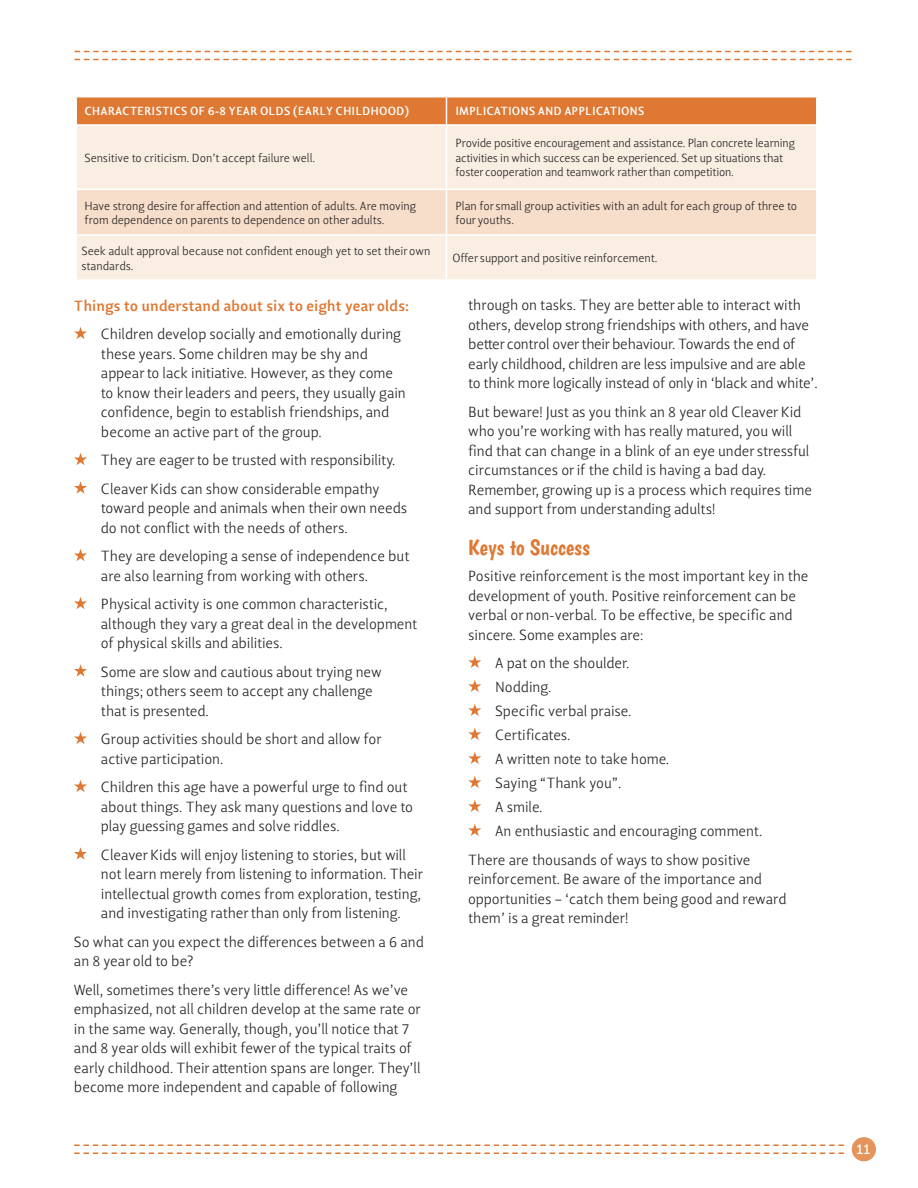
<style>
.page{position:relative;width:918px;height:1188px;background:#fff}
.page>*{position:absolute;margin:0;border:0;box-sizing:border-box;transform-origin:0 0}
.t1{font:22.5px "Boogaloo";color:#de7832}
.t2{font:300 15px/19.5px "Lisboa LF";color:#231f20}
.t3{font:700 15px "Lisboa LF";color:#de7832}
.t4{font:13.5px "Museo 500";color:#fff}
.t5{font:300 12px/14.4px "Lisboa LF";letter-spacing:-.01em;color:#231f20}
.t6{font:700 12px "Lisboa LF";color:#fff}
</style>
<div class="page">
<svg style="left:75px;top:1152px;width:769px;height:2px"></svg>
<svg style="left:75px;top:1145px;width:769px;height:1px"></svg>
<div style="left:852px;top:1137px;width:24px;height:24px;background:#e5955c;border-radius:50%"></div>
<svg style="left:74px;top:327px;width:13px;height:12px"></svg>
<svg style="left:74px;top:453px;width:13px;height:12px"></svg>
<svg style="left:74px;top:481px;width:13px;height:13px"></svg>
<svg style="left:74px;top:549px;width:13px;height:12px"></svg>
<svg style="left:74px;top:597px;width:13px;height:12px"></svg>
<svg style="left:74px;top:664px;width:13px;height:13px"></svg>
<svg style="left:74px;top:732px;width:13px;height:12px"></svg>
<svg style="left:74px;top:780px;width:13px;height:12px"></svg>
<svg style="left:74px;top:847px;width:13px;height:13px"></svg>
<div style="left:77px;top:126px;width:739px;height:153px;background:#faeee3"></div>
<div style="left:77px;top:190px;width:739px;height:44px;background:#f7deca"></div>
<hr style="left:77px;top:189px;width:369px;height:1px;background:#fff">
<hr style="left:446px;top:189px;width:370px;height:1px;background:#fff">
<hr style="left:77px;top:234px;width:369px;height:2px;background:#fff">
<hr style="left:446px;top:234px;width:370px;height:2px;background:#fff">
<div style="left:77px;top:98px;width:739px;height:27px;background:#de7832"></div>
<hr style="left:446px;top:126px;width:1px;height:63px;background:#fff">
<hr style="left:446px;top:190px;width:1px;height:44px;background:#fff">
<hr style="left:446px;top:236px;width:1px;height:43px;background:#fff">
<svg style="left:77px;top:97px;width:369px;height:1px"></svg>
<svg style="left:446px;top:96px;width:370px;height:2px"></svg>
<svg style="left:468px;top:656px;width:13px;height:12px"></svg>
<svg style="left:468px;top:680px;width:13px;height:12px"></svg>
<svg style="left:468px;top:704px;width:13px;height:12px"></svg>
<svg style="left:468px;top:728px;width:13px;height:12px"></svg>
<svg style="left:468px;top:752px;width:13px;height:12px"></svg>
<svg style="left:468px;top:776px;width:13px;height:12px"></svg>
<svg style="left:468px;top:800px;width:13px;height:12px"></svg>
<svg style="left:468px;top:824px;width:13px;height:12px"></svg>
<svg style="left:75px;top:59px;width:776px;height:1px"></svg>
<svg style="left:75px;top:51px;width:776px;height:1px"></svg>
<p class="t6" style="left:84px;top:104px;width:326px">CHARACTERISTICS OF 6-8 YEAR OLDS (EARLY CHILDHOOD)</p>
<p class="t6" style="left:455px;top:104px;width:191px">IMPLICATIONS AND APPLICATIONS</p>
<p class="t5" style="left:84px;top:150px;width:232px">Sensitive to criticism. Don’t accept failure well.</p>
<p class="t5" style="left:455px;top:136px;width:341px">Provide positive encouragement and assistance. Plan concrete learning activities in which success can be experienced. Set up situations that foster cooperation and teamwork rather than competition.</p>
<p class="t5" style="left:84px;top:198px;width:333px">Have strong desire for affection and attention of adults. Are moving from dependence on parents to dependence on other adults.</p>
<p class="t5" style="left:455px;top:198px;width:343px">Plan for small group activities with an adult for each group of three to four youths.</p>
<p class="t5" style="left:81px;top:244px;width:350px">Seek adult approval because not confident enough yet to set their own standards.</p>
<p class="t5" style="left:452px;top:251px;width:206px">Offer support and positive reinforcement.</p>
<p class="t2" style="left:468px;top:295px;width:351px">through on tasks. They are better able to interact with others, develop strong friendships with others, and have better control over their behaviour. Towards the end of early childhood, children are less impulsive and are able to think more logically instead of only in ‘black and white’.</p>
<p class="t2" style="left:468px;top:402px;width:345px">But beware! Just as you think an 8 year old Cleaver Kid who you’re working with has really matured, you will find that can change in a blink of an eye under stressful circumstances or if the child is having a bad day.<br>Remember, growing up is a process which requires time and support from understanding adults!</p>
<h1 class="t1" style="left:468px;top:534px;width:123px">Keys to Success</h1>
<p class="t2" style="left:468px;top:566px;width:342px">Positive reinforcement is the most important key in the development of youth. Positive reinforcement can be verbal or non-verbal. To be effective, be specific and sincere. Some examples are:</p>
<p class="t2" style="left:495px;top:651px;width:269px;line-height:24px">A pat on the shoulder.<br>Nodding.<br>Specific verbal praise.<br>Certificates.<br>A written note to take home.<br>Saying “Thank you”.<br>A smile.<br>An enthusiastic and encouraging comment.</p>
<p class="t2" style="left:468px;top:850px;width:320px">There are thousands of ways to show positive reinforcement. Be aware of the importance and opportunities – ‘catch them being good and reward them’ is a great reminder!</p>
<p class="t3" style="left:74px;top:296px;width:337px">Things to understand about six to eight year olds:</p>
<p class="t2" style="left:101px;top:324px;width:306px">Children develop socially and emotionally during these years. Some children may be shy and appear to lack initiative. However, as they come to know their leaders and peers, they usually gain confidence, begin to establish friendships, and become an active part of the group.</p>
<p class="t2" style="left:101px;top:446px;width:296px;line-height:28.5px">They are eager to be trusted with responsibility.<br>Cleaver Kids can show considerable empathy</p>
<p class="t2" style="left:101px;top:498px;width:308px">toward people and animals when their own needs do not conflict with the needs of others.</p>
<p class="t2" style="left:101px;top:546px;width:310px">They are developing a sense of independence but are also learning from working with others.</p>
<p class="t2" style="left:101px;top:594px;width:318px">Physical activity is one common characteristic, although they vary a great deal in the development of physical skills and abilities.</p>
<p class="t2" style="left:101px;top:662px;width:282px">Some are slow and cautious about trying new things; others seem to accept any challenge that is presented.</p>
<p class="t2" style="left:101px;top:729px;width:282px">Group activities should be short and allow for active participation.</p>
<p class="t2" style="left:101px;top:777px;width:314px">Children this age have a powerful urge to find out about things. They ask many questions and love to play guessing games and solve riddles.</p>
<p class="t2" style="left:101px;top:845px;width:324px">Cleaver Kids will enjoy listening to stories, but will not learn merely from listening to information. Their intellectual growth comes from exploration, testing, and investigating rather than only from listening.</p>
<p class="t2" style="left:74px;top:932px;width:351px">So what can you expect the differences between a 6 and an 8 year old to be?</p>
<p class="t2" style="left:74px;top:980px;width:348px">Well, sometimes there’s very little difference! As we’ve emphasized, not all children develop at the same rate or in the same way. Generally, though, you’ll notice that 7 and 8 year olds will exhibit fewer of the typical traits of early childhood. Their attention spans are longer. They’ll become more independent and capable of following</p>
<p class="t4" style="left:857px;top:1142px;width:15px">11</p>
</div>
